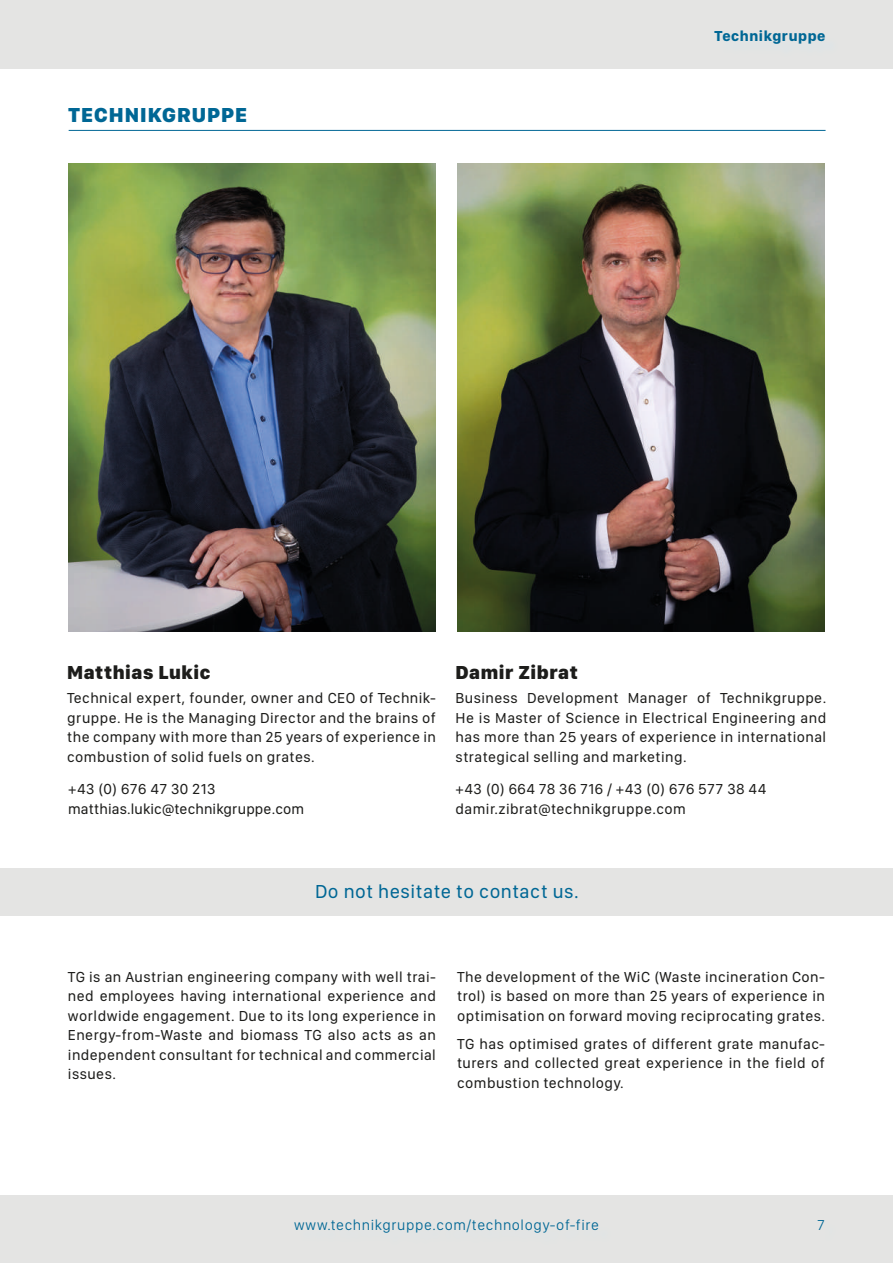
<style>
.page{position:relative;width:893px;height:1263px;background:#fff}
.page>*{position:absolute;margin:0;border:0;box-sizing:border-box;transform-origin:0 0}
.t1{font:800 21px "SF Compact Display";letter-spacing:.05em;color:#006795}
.t2{font:19.5px "SF Compact Display";letter-spacing:.03em;color:#006795}
.t3{font:800 19.5px "SF Compact Display";letter-spacing:.03em;color:#1d1d1b}
.t4{font:15px/19.5px "SF Compact Display";letter-spacing:.03em;color:#1d1d1b;text-align:justify}
.t5{font:15px/19.5px "SF Compact Display";letter-spacing:.01em;color:#1d1d1b}
.t6{font:300 15px "SF Compact Display";letter-spacing:.04em;color:#006795}
.t7{font:700 15px "SF Compact Display";letter-spacing:.04em;color:#006795}
</style>
<div class="page">
<div style="left:0;top:1195px;width:893px;height:68px;background:#e4e4e3"></div>
<div style="left:0;top:0;width:893px;height:68px;background:#e4e4e3"></div>
<div style="left:0;top:868px;width:893px;height:47px;background:#e4e4e3"></div>
<img style="left:68px;top:163px;width:368px;height:468px">
<img style="left:457px;top:163px;width:368px;height:468px">
<hr style="left:69px;top:130px;width:757px;height:1px;background:#006795">
<h1 class="t1" style="left:69px;top:102px;width:180px">TECHNIKGRUPPE</h1>
<p class="t7" style="left:715px;top:27px;width:112px">Technikgruppe</p>
<h2 class="t3" style="left:67px;top:661px;width:145px">Matthias Lukic</h2>
<p class="t4" style="left:67px;top:688px;width:370px">Technical expert, founder, owner and CEO of Technik&shy;gruppe. He is the Managing Director and the brains of the company with more than 25 years of experience in combustion of solid fuels on grates.</p>
<p class="t5" style="left:68px;top:779px;width:238px">+43 (0) 676 47 30 213 matthias.lukic@technikgruppe.com</p>
<p class="t4" style="left:456px;top:779px;width:312px">+43 (0) 664 78 36 716 / +43 (0) 676 577 38 44 damir.zibrat@technikgruppe.com</p>
<h2 class="t3" style="left:456px;top:661px;width:124px">Damir Zibrat</h2>
<p class="t4" style="left:456px;top:688px;width:372px">Business Development Manager of Technikgruppe.<br>He is Master of Science in Electrical Engineering and has more than 25 years of experience in international strategical selling and marketing.</p>
<h2 class="t2" style="left:315px;top:880px;width:265px">Do not hesitate to contact us.</h2>
<p class="t4" style="left:68px;top:967px;width:369px">TG is an Austrian engineering company with well trai&shy;ned employees having international experience and worldwide engagement. Due to its long experience in Energy-from-Waste and biomass TG also acts as an independent consultant for technical and commercial issues.</p>
<p class="t4" style="left:457px;top:967px;width:369px">The development of the WiC (Waste incineration Con&shy;trol) is based on more than 25 years of experience in optimisation on forward moving reciprocating grates.</p>
<p class="t4" style="left:457px;top:1034px;width:369px">TG has optimised grates of different grate manufac&shy;turers and collected great experience in the field of combustion technology.</p>
<p class="t6" style="left:294px;top:1216px;width:306px">www.technikgruppe.com/technology-of-fire</p>
<p class="t6" style="left:817px;top:1216px;width:9px">7</p>
</div>
